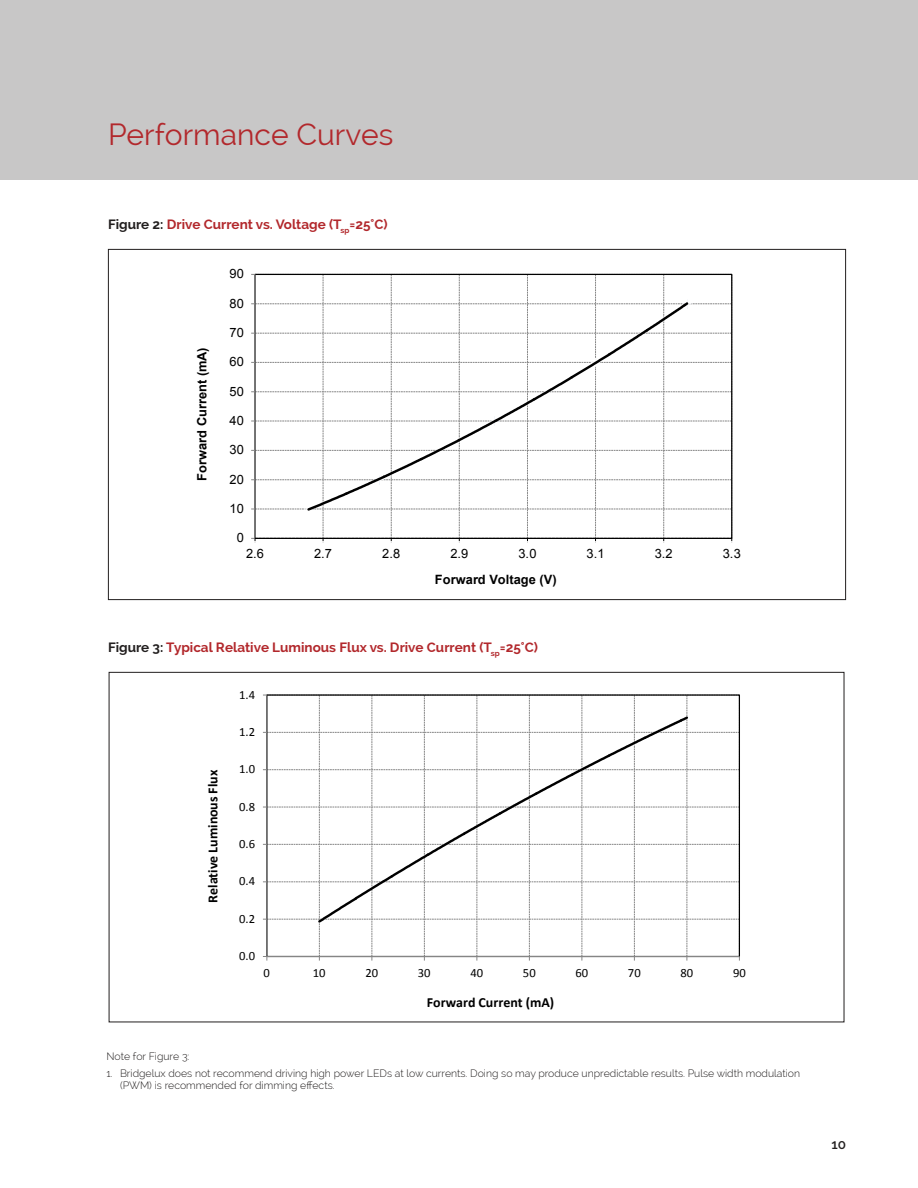
<style>
.page{position:relative;width:918px;height:1188px;background:#fff}
.page>*{position:absolute;margin:0;border:0;box-sizing:border-box;transform-origin:0 0}
.t1{font:30px "Raleway";color:#b2282c}
.t2{font:700 13.95px "Calibri";color:#000}
.t3{font:700 13.5px "Raleway";color:#b2282c}
.t4{font:600 13.5px "Raleway";color:#221f1f}
.t5{font:12.9px "Arial";color:#000}
.t6{font:700 12.9px "Arial";letter-spacing:.005em;color:#000}
.t7{font:12.6px "Calibri";color:#000}
.t8{font:300 10.5px/12px "Raleway";color:#221f1f}
.s1{color:#221f1f}
</style>
<div class="page">
<div style="left:0;top:0;width:918px;height:180px;background:#c8c7c7"></div>
<svg style="left:263px;top:695px;width:477px;height:266px"></svg>
<svg style="left:251px;top:274px;width:481px;height:268px"></svg>
<h1 class="t1" style="left:108px;top:123px;width:287px">Performance Curves</h1>
<p class="t3" style="left:108px;top:218px;width:281px"><span class="s1">Figure 2:</span> Drive Current vs. Voltage (T<sub>sp</sub>=25°C)</p>
<p class="t5" style="left:230px;top:266px;width:16px">90</p>
<p class="t5" style="left:230px;top:296px;width:16px">80</p>
<p class="t6" style="left:197px;top:481px;width:135px;rotate:-90deg">Forward Current (mA)</p>
<p class="t5" style="left:230px;top:325px;width:16px">70</p>
<p class="t5" style="left:230px;top:354px;width:16px">60</p>
<p class="t5" style="left:230px;top:384px;width:16px">50</p>
<p class="t5" style="left:230px;top:413px;width:16px">40</p>
<p class="t5" style="left:230px;top:442px;width:16px">30</p>
<p class="t5" style="left:230px;top:472px;width:16px">20</p>
<p class="t5" style="left:230px;top:501px;width:16px">10</p>
<p class="t5" style="left:237px;top:530px;width:9px">0</p>
<p class="t5" style="left:246px;top:546px;width:19px">2.6</p>
<p class="t5" style="left:314px;top:546px;width:19px">2.7</p>
<p class="t5" style="left:382px;top:546px;width:19px">2.8</p>
<p class="t5" style="left:450px;top:546px;width:19px">2.9</p>
<p class="t5" style="left:519px;top:546px;width:19px">3.0</p>
<p class="t5" style="left:587px;top:546px;width:19px">3.1</p>
<p class="t5" style="left:655px;top:546px;width:19px">3.2</p>
<p class="t5" style="left:723px;top:546px;width:19px">3.3</p>
<p class="t6" style="left:435px;top:575px;width:123px">Forward Voltage (V)</p>
<p class="t3" style="left:108px;top:641px;width:431px"><span class="s1">Figure 3:</span> Typical Relative Luminous Flux vs. Drive Current (T<sub>sp</sub>=25°C)</p>
<p class="t7" style="left:239px;top:687px;width:17px">1.4</p>
<h2 class="t2" style="left:208px;top:903px;width:134px;rotate:-90deg">Relative Luminous Flux</h2>
<p class="t7" style="left:239px;top:724px;width:17px">1.2</p>
<p class="t7" style="left:239px;top:762px;width:17px">1.0</p>
<p class="t7" style="left:239px;top:799px;width:17px">0.8</p>
<p class="t7" style="left:239px;top:836px;width:17px">0.6</p>
<p class="t7" style="left:239px;top:874px;width:17px">0.4</p>
<p class="t7" style="left:239px;top:911px;width:17px">0.2</p>
<p class="t7" style="left:239px;top:948px;width:17px">0.0</p>
<p class="t7" style="left:264px;top:965px;width:8px">0</p>
<p class="t7" style="left:313px;top:965px;width:14px">10</p>
<p class="t7" style="left:365px;top:965px;width:14px">20</p>
<p class="t7" style="left:418px;top:965px;width:14px">30</p>
<p class="t7" style="left:470px;top:965px;width:14px">40</p>
<p class="t7" style="left:523px;top:965px;width:14px">50</p>
<p class="t7" style="left:575px;top:965px;width:14px">60</p>
<p class="t7" style="left:628px;top:965px;width:14px">70</p>
<p class="t7" style="left:680px;top:965px;width:14px">80</p>
<p class="t7" style="left:733px;top:965px;width:14px">90</p>
<h2 class="t2" style="left:427px;top:998px;width:129px">Forward Current (mA)</h2>
<p class="t8" style="left:107px;top:1051px;width:85px">Note for Figure 3:</p>
<p class="t8" style="left:120px;top:1068px;width:682px;text-indent:-14px">1. Bridgelux does not recommend driving high power LEDs at low currents. Doing so may produce unpredictable results. Pulse width modulation (PWM) is recommended for dimming e昀昀ects.</p>
<p class="t4" style="left:831px;top:1136px;width:16px">10</p>
</div>
